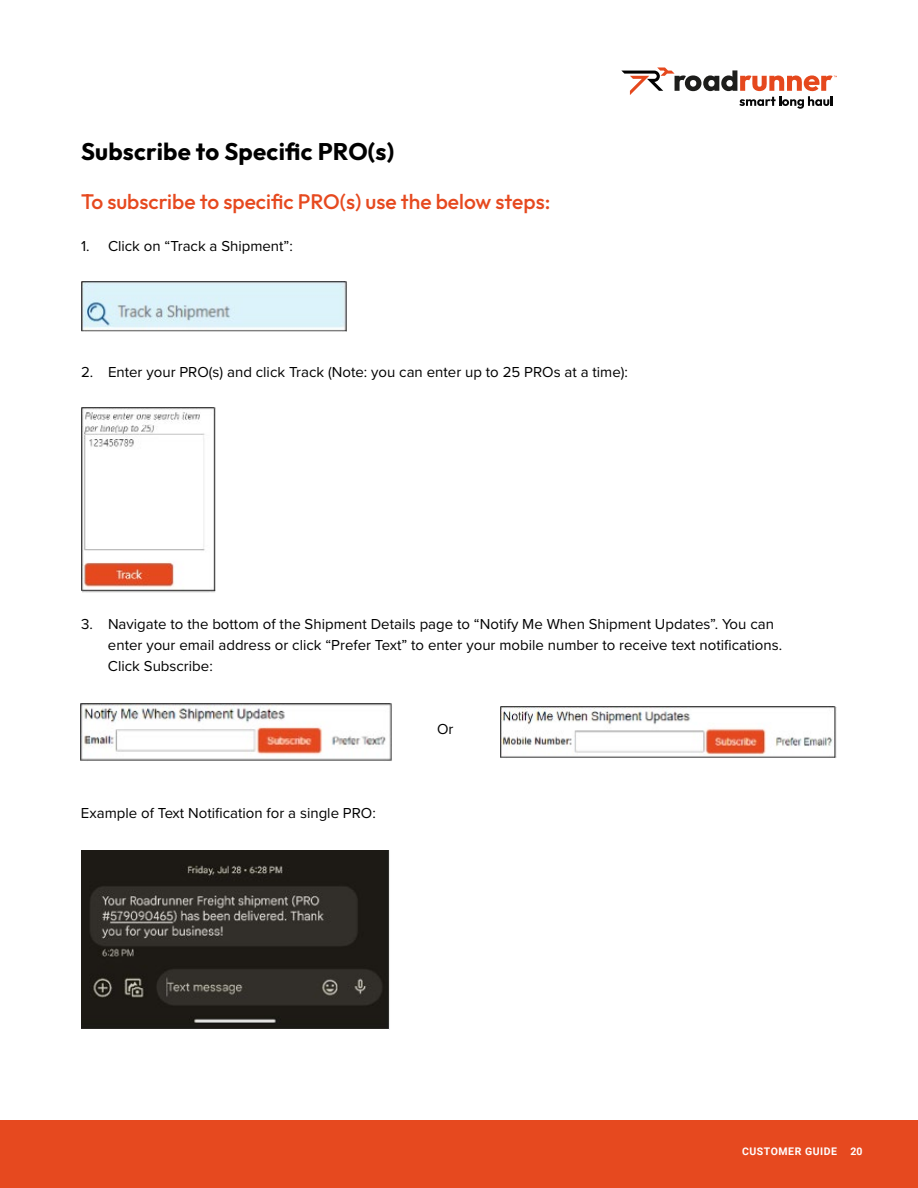
<style>
.page{position:relative;width:918px;height:1188px;background:#fff}
.page>*{position:absolute;margin:0;border:0;box-sizing:border-box;transform-origin:0 0}
.t1{font:700 24px "Outfit";letter-spacing:.01em;color:#000}
.t2{font:500 21px "Outfit";color:#e6491f}
.t3{font:15px/21px "Proxima Nova";color:#000}
.t4{font:700 10.5px "Roboto";letter-spacing:.05em;color:#fff}
</style>
<div class="page">
<div style="left:0;top:1120px;width:918px;height:68px;background:#e6491f"></div>
<svg style="left:621px;top:68px;width:216px;height:41px"></svg>
<img style="left:81px;top:281px;width:266px;height:51px">
<img style="left:81px;top:408px;width:134px;height:185px">
<img style="left:81px;top:704px;width:311px;height:57px">
<img style="left:500px;top:707px;width:337px;height:51px">
<img style="left:81px;top:850px;width:309px;height:180px">
<h1 class="t1" style="left:81px;top:135px;width:315px">Subscribe to Specific PRO(s)</h1>
<h2 class="t2" style="left:81px;top:188px;width:471px">To subscribe to specific PRO(s) use the below steps:</h2>
<p class="t3" style="left:81px;top:235px;width:213px">1. Click on “Track a Shipment”:</p>
<p class="t3" style="left:81px;top:361px;width:549px">2. Enter your PRO(s) and click Track (Note: you can enter up to 25 PROs at a time):</p>
<p class="t3" style="left:108px;top:613px;width:674px;text-indent:-27px">3. Navigate to the bottom of the Shipment Details page to “Notify Me When Shipment Updates”. You can enter your email address or click “Prefer Text” to enter your mobile number to receive text notifications.<br>Click Subscribe:</p>
<p class="t3" style="left:81px;top:802px;width:296px">Example of Text Notification for a single PRO:</p>
<p class="t3" style="left:437px;top:718px;width:18px">Or</p>
<p class="t4" style="left:742px;top:1144px;width:96px">CUSTOMER GUIDE</p>
<p class="t4" style="left:850px;top:1144px;width:14px">20</p>
</div>
